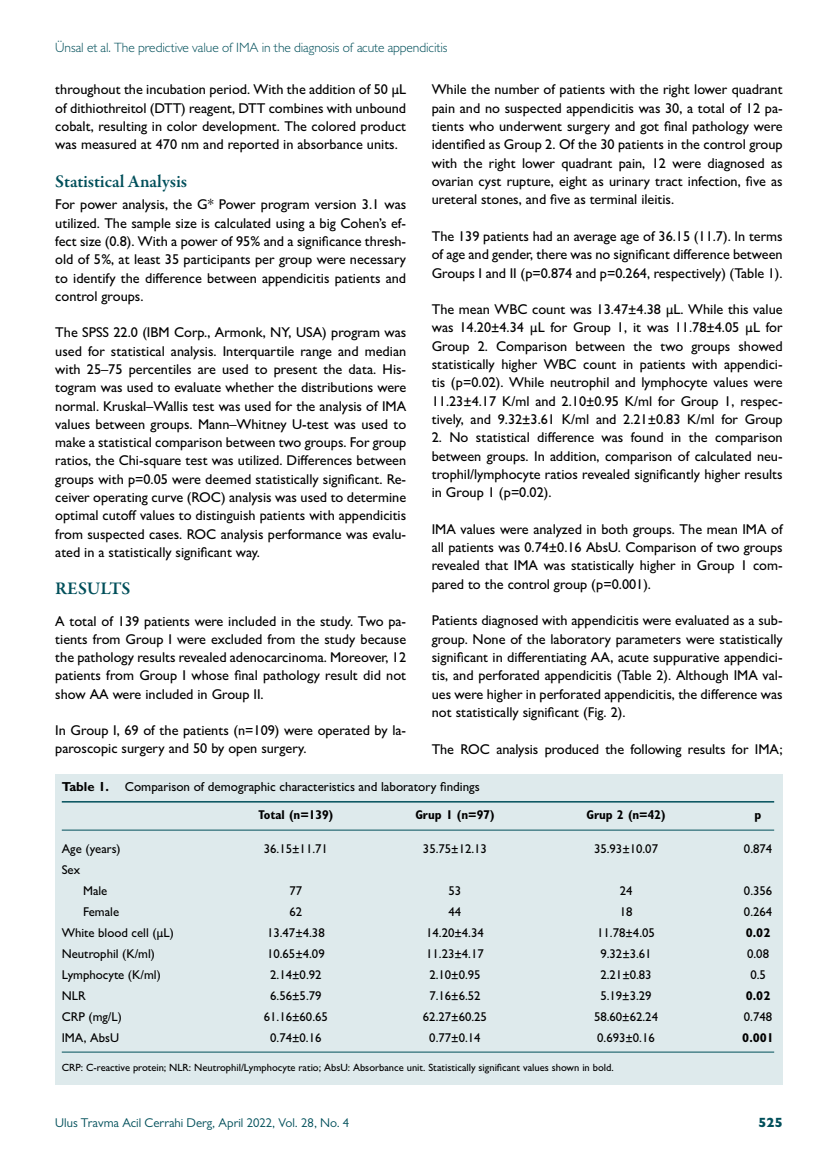
<style>
.page{position:relative;width:838px;height:1170px;background:#fff}
.page>*{position:absolute;margin:0;border:0;box-sizing:border-box;transform-origin:0 0}
.t1{font:600 18px "Garamond Premr Pro";letter-spacing:-.005em;color:#004f5a}
.t2{font:500 14.25px/18.3px "Gill Sans MT Pro";color:#000;text-align:justify}
.t3{font:300 13.5px "Gill Sans MT Pro";letter-spacing:-.005em;color:#004f5a}
.t4{font:800 13.5px "Gill Sans MT Pro";color:#004f5a}
.t5{font:500 13.05px "Gill Sans MT Pro";color:#000}
.t6{font:500 12.75px "Gill Sans MT Pro";color:#000}
.t7{font:12.75px "Gill Sans MT Pro";color:#004f5a}
.t8{font:700 condensed 12.75px "Gill Sans MT Pro";color:#000}
.t9{font:700 12.75px "Gill Sans MT Pro";color:#000}
.t10{font:500 10.5px "Gill Sans MT Pro";color:#000}
.s1{font-weight:700}
</style>
<div class="page">
<div style="left:55px;top:774px;width:727px;height:311px;background:#deeaec"></div>
<hr style="left:62px;top:801px;width:712px;height:1px;background:#004f5a">
<hr style="left:62px;top:829px;width:712px;height:1px;background:#004f5a">
<hr style="left:62px;top:1051px;width:712px;height:1px;background:#004f5a">
<p class="t3" style="left:55px;top:39px;width:394px">Ünsal et al. The predictive value of IMA in the diagnosis of acute appendicitis</p>
<p class="t2" style="left:55px;top:80px;width:352px">throughout the incubation period. With the addition of 50 µL of dithiothreitol (DTT) reagent, DTT combines with unbound cobalt, resulting in color development. The colored product was measured at 470 nm and reported in absorbance units.</p>
<p class="t1" style="left:55px;top:170px;width:133px">Statistical Analysis</p>
<p class="t2" style="left:55px;top:195px;width:352px">For power analysis, the G* Power program version 3.1 was utilized. The sample size is calculated using a big Cohen’s ef&shy;fect size (0.8). With a power of 95% and a significance thresh&shy;old of 5%, at least 35 participants per group were necessary to identify the difference between appendicitis patients and control groups.</p>
<p class="t2" style="left:55px;top:323px;width:352px">The SPSS 22.0 (IBM Corp., Armonk, NY, USA) program was used for statistical analysis. Interquartile range and median with 25–75 percentiles are used to present the data. His&shy;togram was used to evaluate whether the distributions were normal. Kruskal–Wallis test was used for the analysis of IMA values between groups. Mann–Whitney U-test was used to make a statistical comparison between two groups. For group ratios, the Chi-square test was utilized. Differences between groups with p=0.05 were deemed statistically significant. Re&shy;ceiver operating curve (ROC) analysis was used to determine optimal cutoff values to distinguish patients with appendicitis from suspected cases. ROC analysis performance was evalu&shy;ated in a statistically significant way.</p>
<p class="t1" style="left:55px;top:578px;width:77px">RESULTS</p>
<p class="t2" style="left:55px;top:611px;width:352px">A total of 139 patients were included in the study. Two pa&shy;tients from Group I were excluded from the study because the pathology results revealed adenocarcinoma. Moreover, 12 patients from Group I whose final pathology result did not show AA were included in Group II.</p>
<p class="t2" style="left:55px;top:721px;width:352px">In Group I, 69 of the patients (n=109) were operated by la&shy;paroscopic surgery and 50 by open surgery.</p>
<p class="t2" style="left:432px;top:80px;width:352px">While the number of patients with the right lower quadrant pain and no suspected appendicitis was 30, a total of 12 pa&shy;tients who underwent surgery and got final pathology were identified as Group 2. Of the 30 patients in the control group with the right lower quadrant pain, 12 were diagnosed as ovarian cyst rupture, eight as urinary tract infection, five as ureteral stones, and five as terminal ileitis.</p>
<p class="t2" style="left:432px;top:227px;width:352px">The 139 patients had an average age of 36.15 (11.7). In terms of age and gender, there was no significant difference between Groups I and II (p=0.874 and p=0.264, respectively) (Table 1).</p>
<p class="t2" style="left:432px;top:300px;width:352px">The mean WBC count was 13.47±4.38 μL. While this value was 14.20±4.34 µL for Group 1, it was 11.78±4.05 µL for Group 2. Comparison between the two groups showed statistically higher WBC count in patients with appendici&shy;tis (p=0.02). While neutrophil and lymphocyte values were 11.23±4.17 K/ml and 2.10±0.95 K/ml for Group 1, respec&shy;tively, and 9.32±3.61 K/ml and 2.21±0.83 K/ml for Group</p>
<p class="t2" style="left:432px;top:428px;width:352px">2. No statistical difference was found in the comparison between groups. In addition, comparison of calculated neu&shy;trophil/lymphocyte ratios revealed significantly higher results in Group 1 (p=0.02).</p>
<p class="t2" style="left:432px;top:519px;width:352px">IMA values were analyzed in both groups. The mean IMA of all patients was 0.74±0.16 AbsU. Comparison of two groups revealed that IMA was statistically higher in Group 1 com&shy;pared to the control group (p=0.001).</p>
<p class="t2" style="left:432px;top:611px;width:352px">Patients diagnosed with appendicitis were evaluated as a sub&shy;group. None of the laboratory parameters were statistically significant in differentiating AA, acute suppurative appendici&shy;tis, and perforated appendicitis (Table 2). Although IMA val&shy;ues were higher in perforated appendicitis, the difference was not statistically significant (Fig. 2).</p>
<p class="t2" style="left:432px;top:739px;width:352px">The ROC analysis produced the following results for IMA;</p>
<p class="t5" style="left:62px;top:778px;width:419px"><span class="s1">Table 1.</span> Comparison of demographic characteristics and laboratory findings</p>
<p class="t8" style="left:258px;top:807px;width:76px">Total (n=139)</p>
<p class="t8" style="left:415px;top:807px;width:81px">Grup 1 (n=97)</p>
<p class="t8" style="left:586px;top:807px;width:81px">Grup 2 (n=42)</p>
<p class="t8" style="left:754px;top:807px;width:8px">p</p>
<p class="t6" style="left:62px;top:840px;width:60px">Age (years)</p>
<p class="t6" style="left:264px;top:840px;width:66px">36.15±11.71</p>
<p class="t6" style="left:423px;top:840px;width:66px">35.75±12.13</p>
<p class="t6" style="left:594px;top:840px;width:66px">35.93±10.07</p>
<p class="t6" style="left:744px;top:840px;width:30px">0.874</p>
<p class="t6" style="left:62px;top:861px;width:20px">Sex</p>
<p class="t6" style="left:83px;top:882px;width:26px">Male</p>
<p class="t6" style="left:289px;top:882px;width:14px">77</p>
<p class="t6" style="left:448px;top:882px;width:14px">53</p>
<p class="t6" style="left:619px;top:882px;width:14px">24</p>
<p class="t6" style="left:744px;top:882px;width:30px">0.356</p>
<p class="t6" style="left:83px;top:903px;width:38px">Female</p>
<p class="t6" style="left:289px;top:903px;width:14px">62</p>
<p class="t6" style="left:448px;top:903px;width:14px">44</p>
<p class="t6" style="left:619px;top:903px;width:14px">18</p>
<p class="t6" style="left:744px;top:903px;width:30px">0.264</p>
<p class="t6" style="left:62px;top:924px;width:114px">White blood cell (μL)</p>
<p class="t6" style="left:267px;top:924px;width:59px">13.47±4.38</p>
<p class="t6" style="left:426px;top:924px;width:59px">14.20±4.34</p>
<p class="t6" style="left:597px;top:924px;width:59px">11.78±4.05</p>
<p class="t9" style="left:746px;top:924px;width:26px">0.02</p>
<p class="t6" style="left:62px;top:945px;width:95px">Neutrophil (K/ml)</p>
<p class="t6" style="left:267px;top:945px;width:59px">10.65±4.09</p>
<p class="t6" style="left:426px;top:945px;width:59px">11.23±4.17</p>
<p class="t6" style="left:600px;top:945px;width:53px">9.32±3.61</p>
<p class="t6" style="left:747px;top:945px;width:23px">0.08</p>
<p class="t6" style="left:62px;top:966px;width:100px">Lymphocyte (K/ml)</p>
<p class="t6" style="left:270px;top:966px;width:53px">2.14±0.92</p>
<p class="t6" style="left:429px;top:966px;width:53px">2.10±0.95</p>
<p class="t6" style="left:600px;top:966px;width:53px">2.21±0.83</p>
<p class="t6" style="left:750px;top:966px;width:17px">0.5</p>
<p class="t6" style="left:62px;top:987px;width:25px">NLR</p>
<p class="t6" style="left:270px;top:987px;width:53px">6.56±5.79</p>
<p class="t6" style="left:429px;top:987px;width:53px">7.16±6.52</p>
<p class="t6" style="left:600px;top:987px;width:53px">5.19±3.29</p>
<p class="t9" style="left:745px;top:987px;width:26px">0.02</p>
<p class="t6" style="left:62px;top:1008px;width:62px">CRP (mg/L)</p>
<p class="t6" style="left:264px;top:1008px;width:66px">61.16±60.65</p>
<p class="t6" style="left:423px;top:1008px;width:66px">62.27±60.25</p>
<p class="t6" style="left:594px;top:1008px;width:66px">58.60±62.24</p>
<p class="t6" style="left:744px;top:1008px;width:30px">0.748</p>
<p class="t6" style="left:62px;top:1029px;width:59px">IMA, AbsU</p>
<p class="t6" style="left:270px;top:1029px;width:53px">0.74±0.16</p>
<p class="t6" style="left:429px;top:1029px;width:53px">0.77±0.14</p>
<p class="t6" style="left:597px;top:1029px;width:59px">0.693±0.16</p>
<p class="t9" style="left:742px;top:1029px;width:33px">0.001</p>
<p class="t10" style="left:62px;top:1061px;width:553px">CRP: C-reactive protein; NLR: Neutrophil/Lymphocyte ratio; AbsU: Absorbance unit. Statistically significant values shown in bold.</p>
<p class="t7" style="left:55px;top:1115px;width:295px">Ulus Travma Acil Cerrahi Derg, April 2022, Vol. 28, No. 4</p>
<p class="t4" style="left:758px;top:1114px;width:26px">525</p>
</div>
